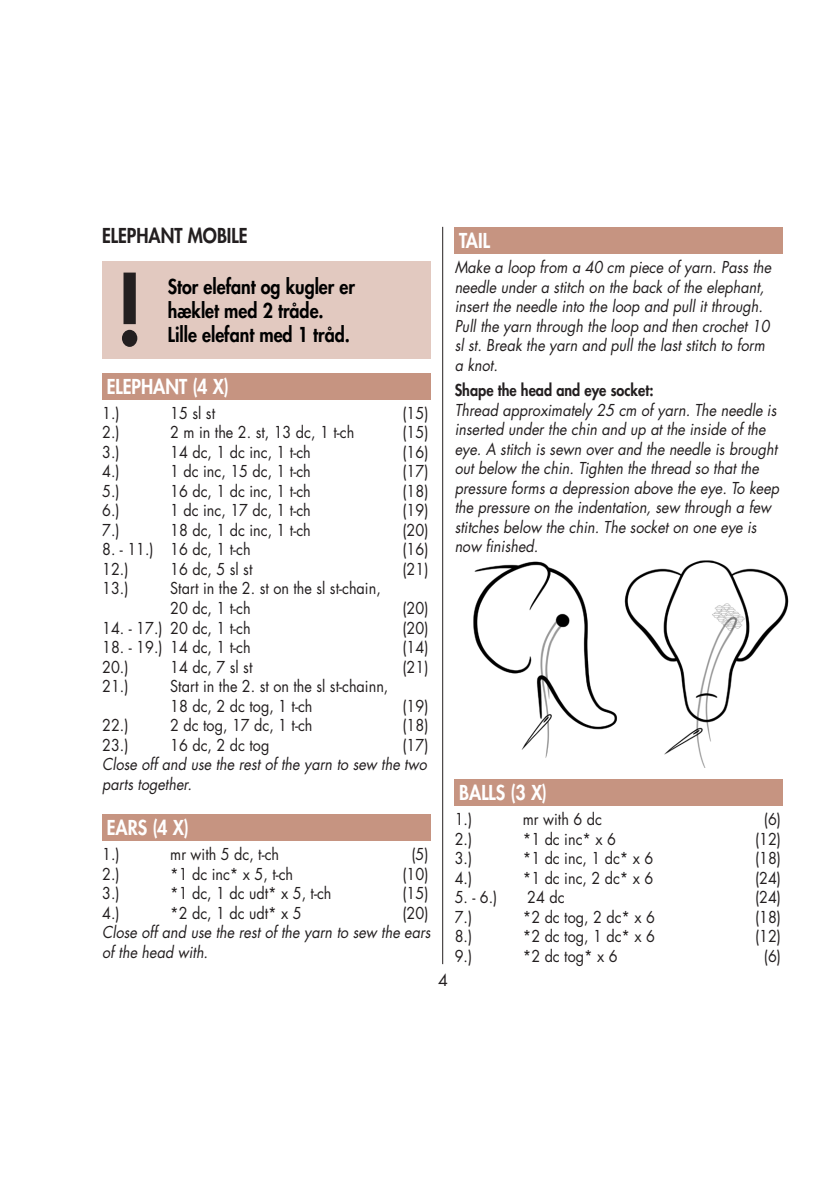
<style>
.page{position:relative;width:840px;height:1191px;background:#fff}
.page>*{position:absolute;margin:0;border:0;box-sizing:border-box;transform-origin:0 0}
.t1{font:800 96px "Futura Std";color:#231f20;scale:.9 1}
.t2{font:800 20px "Futura Std";color:#000;scale:.89 1}
.t3{font:800 20px "Futura Std";color:#fff;scale:.9 1}
.t4{font:800 20px "Futura Std";color:#231f20;scale:.9 1}
.t5{font:16px/19.6px "Futura Std";color:#231f20;scale:.9 1}
.t6{font:italic 16px/19.6px "Futura Std";color:#231f20;scale:.9 1}
.t7{font:800 16px "Futura Std";color:#231f20;scale:.9 1}
.t8{font:16px "Futura Std";color:#231f20}
</style>
<div class="page">
<hr style="left:442px;top:227px;width:1px;height:737px;background:#231f20">
<div style="left:102px;top:373px;width:328px;height:26px;background:#c69481"></div>
<div style="left:102px;top:814px;width:328px;height:26px;background:#c69481"></div>
<div style="left:454px;top:227px;width:328px;height:26px;background:#c69481"></div>
<div style="left:454px;top:779px;width:328px;height:26px;background:#c69481"></div>
<div style="left:102px;top:261px;width:328px;height:98px;background:#e2c9c0"></div>
<img style="left:473px;top:561px;width:141px;height:197px">
<img style="left:614px;top:560px;width:175px;height:207px">
<p class="t4" style="left:102px;top:223px;width:163px">ELEPHANT MOBILE</p>
<p class="t1" style="left:116px;top:249px;width:33px">!</p>
<p class="t2" style="left:168px;top:274px;width:212px">Stor elefant og kugler er</p>
<p class="t2" style="left:168px;top:298px;width:176px">hæklet med 2 tråde.</p>
<p class="t2" style="left:168px;top:322px;width:206px">Lille elefant med 1 tråd.</p>
<p class="t3" style="left:107px;top:374px;width:137px">ELEPHANT (4 X)</p>
<p class="t5" style="left:102px;top:403px;width:21px">1.)</p>
<p class="t5" style="left:170px;top:403px;width:51px">15 sl st</p>
<p class="t5" style="left:402px;top:403px;width:30px">(15)</p>
<p class="t5" style="left:102px;top:423px;width:21px">2.)</p>
<p class="t5" style="left:170px;top:423px;width:206px">2 m in the 2. st, 13 dc, 1 t-ch</p>
<p class="t5" style="left:402px;top:423px;width:30px">(15)</p>
<p class="t5" style="left:102px;top:442px;width:21px">3.)</p>
<p class="t5" style="left:170px;top:442px;width:158px">14 dc, 1 dc inc, 1 t-ch</p>
<p class="t5" style="left:402px;top:442px;width:30px">(16)</p>
<p class="t5" style="left:102px;top:462px;width:21px">4.)</p>
<p class="t5" style="left:170px;top:462px;width:158px">1 dc inc, 15 dc, 1 t-ch</p>
<p class="t5" style="left:402px;top:462px;width:30px">(17)</p>
<p class="t5" style="left:102px;top:481px;width:21px">5.)</p>
<p class="t5" style="left:170px;top:481px;width:158px">16 dc, 1 dc inc, 1 t-ch</p>
<p class="t5" style="left:402px;top:481px;width:30px">(18)</p>
<p class="t5" style="left:102px;top:501px;width:21px">6.)</p>
<p class="t5" style="left:170px;top:501px;width:158px">1 dc inc, 17 dc, 1 t-ch</p>
<p class="t5" style="left:402px;top:501px;width:30px">(19)</p>
<p class="t5" style="left:102px;top:520px;width:21px">7.)</p>
<p class="t5" style="left:170px;top:520px;width:158px">18 dc, 1 dc inc, 1 t-ch</p>
<p class="t5" style="left:402px;top:520px;width:30px">(20)</p>
<p class="t5" style="left:102px;top:540px;width:166px">8. - 11.) 16 dc, 1 t-ch</p>
<p class="t5" style="left:402px;top:540px;width:30px">(16)</p>
<p class="t5" style="left:102px;top:559px;width:31px">12.)</p>
<p class="t5" style="left:170px;top:559px;width:93px">16 dc, 5 sl st</p>
<p class="t5" style="left:402px;top:559px;width:30px">(21)</p>
<p class="t5" style="left:102px;top:579px;width:31px">13.)</p>
<p class="t5" style="left:170px;top:579px;width:235px">Start in the 2. st on the sl st-chain,<br>20 dc, 1 t-ch</p>
<p class="t5" style="left:402px;top:598px;width:30px">(20)</p>
<p class="t5" style="left:102px;top:618px;width:166px">14. - 17.) 20 dc, 1 t-ch</p>
<p class="t5" style="left:402px;top:618px;width:30px">(20)</p>
<p class="t5" style="left:102px;top:637px;width:166px">18. - 19.) 14 dc, 1 t-ch</p>
<p class="t5" style="left:402px;top:637px;width:30px">(14)</p>
<p class="t5" style="left:102px;top:657px;width:31px">20.)</p>
<p class="t5" style="left:170px;top:657px;width:93px">14 dc, 7 sl st</p>
<p class="t5" style="left:402px;top:657px;width:30px">(21)</p>
<p class="t5" style="left:102px;top:676px;width:31px">21.)</p>
<p class="t5" style="left:170px;top:676px;width:244px">Start in the 2. st on the sl st-chainn,<br>18 dc, 2 dc tog, 1 t-ch</p>
<p class="t5" style="left:402px;top:696px;width:30px">(19)</p>
<p class="t5" style="left:102px;top:715px;width:31px">22.)</p>
<p class="t5" style="left:170px;top:715px;width:159px">2 dc tog, 17 dc, 1 t-ch</p>
<p class="t5" style="left:402px;top:715px;width:30px">(18)</p>
<p class="t5" style="left:102px;top:735px;width:31px">23.)</p>
<p class="t5" style="left:170px;top:735px;width:112px">16 dc, 2 dc tog</p>
<p class="t5" style="left:402px;top:735px;width:30px">(17)</p>
<p class="t6" style="left:102px;top:754px;width:362px">Close off and use the rest of the yarn to sew the two parts together.</p>
<p class="t3" style="left:107px;top:815px;width:93px">EARS (4 X)</p>
<p class="t5" style="left:102px;top:844px;width:21px">1.)</p>
<p class="t5" style="left:170px;top:844px;width:122px">mr with 5 dc, t-ch</p>
<p class="t5" style="left:411px;top:844px;width:21px">(5)</p>
<p class="t5" style="left:102px;top:864px;width:21px">2.)</p>
<p class="t5" style="left:170px;top:864px;width:138px">*1 dc inc* x 5, t-ch</p>
<p class="t5" style="left:402px;top:864px;width:30px">(10)</p>
<p class="t5" style="left:102px;top:883px;width:21px">3.)</p>
<p class="t5" style="left:170px;top:883px;width:181px">*1 dc, 1 dc udt* x 5, t-ch</p>
<p class="t5" style="left:402px;top:883px;width:30px">(15)</p>
<p class="t5" style="left:102px;top:903px;width:21px">4.)</p>
<p class="t5" style="left:170px;top:903px;width:147px">*2 dc, 1 dc udt* x 5</p>
<p class="t5" style="left:402px;top:903px;width:30px">(20)</p>
<p class="t6" style="left:102px;top:922px;width:366px">Close off and use the rest of the yarn to sew the ears of the head with.</p>
<p class="t3" style="left:459px;top:228px;width:36px">TAIL</p>
<p class="t6" style="left:454px;top:257px;width:353px">Make a loop from a 40 cm piece of yarn. Pass the needle under a stitch on the back of the elephant, insert the needle into the loop and pull it through.<br>Pull the yarn through the loop and then crochet 10 sl st. Break the yarn and pull the last stitch to form a knot.</p>
<p class="t7" style="left:454px;top:380px;width:222px">Shape the head and eye socket:</p>
<p class="t6" style="left:454px;top:400px;width:362px">Thread approximately 25 cm of yarn. The needle is inserted under the chin and up at the inside of the eye. A stitch is sewn over and the needle is brought out below the chin. Tighten the thread so that the pressure forms a depression above the eye. To keep the pressure on the indentation, sew through a few stitches below the chin. The socket on one eye is now finished.</p>
<p class="t3" style="left:459px;top:780px;width:99px">BALLS (3 X)</p>
<p class="t5" style="left:454px;top:809px;width:21px">1.)</p>
<p class="t5" style="left:522px;top:809px;width:89px">mr with 6 dc</p>
<p class="t5" style="left:763px;top:809px;width:21px">(6)</p>
<p class="t5" style="left:454px;top:829px;width:21px">2.)</p>
<p class="t5" style="left:522px;top:829px;width:105px">*1 dc inc* x 6</p>
<p class="t5" style="left:754px;top:829px;width:30px">(12)</p>
<p class="t5" style="left:454px;top:848px;width:21px">3.)</p>
<p class="t5" style="left:522px;top:848px;width:146px">*1 dc inc, 1 dc* x 6</p>
<p class="t5" style="left:754px;top:848px;width:30px">(18)</p>
<p class="t5" style="left:454px;top:868px;width:21px">4.)</p>
<p class="t5" style="left:522px;top:868px;width:146px">*1 dc inc, 2 dc* x 6</p>
<p class="t5" style="left:754px;top:868px;width:30px">(24)</p>
<p class="t5" style="left:454px;top:887px;width:49px">5. - 6.)</p>
<p class="t5" style="left:527px;top:887px;width:43px">24 dc</p>
<p class="t5" style="left:754px;top:887px;width:30px">(24)</p>
<p class="t5" style="left:454px;top:907px;width:21px">7.)</p>
<p class="t5" style="left:522px;top:907px;width:148px">*2 dc tog, 2 dc* x 6</p>
<p class="t5" style="left:754px;top:907px;width:30px">(18)</p>
<p class="t5" style="left:454px;top:926px;width:21px">8.)</p>
<p class="t5" style="left:522px;top:926px;width:148px">*2 dc tog, 1 dc* x 6</p>
<p class="t5" style="left:754px;top:926px;width:30px">(12)</p>
<p class="t5" style="left:454px;top:946px;width:21px">9.)</p>
<p class="t5" style="left:522px;top:946px;width:107px">*2 dc tog* x 6</p>
<p class="t5" style="left:763px;top:946px;width:21px">(6)</p>
<p class="t8" style="left:438px;top:969px;width:11px">4</p>
</div>
